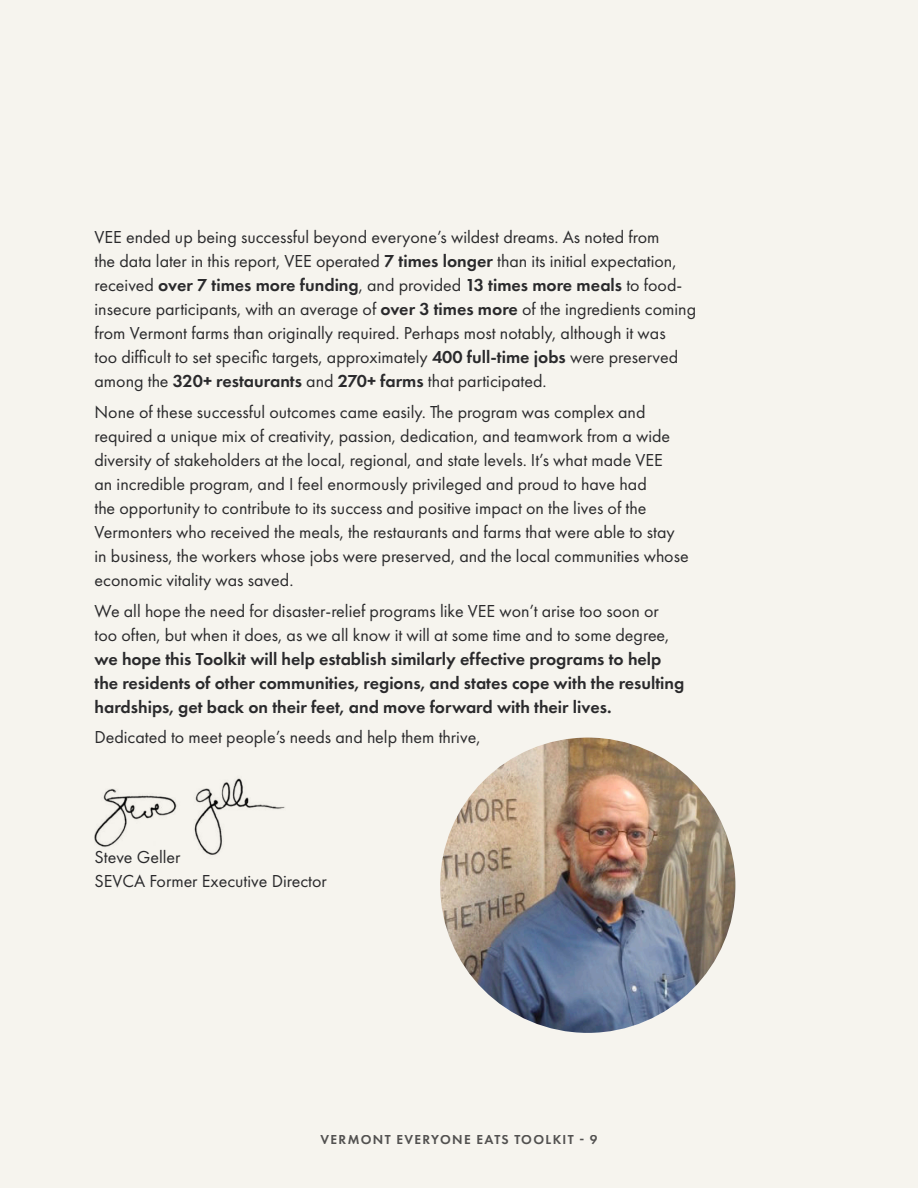
<style>
.page{position:relative;width:918px;height:1188px;background:#f6f4ee}
.page>*{position:absolute;margin:0;border:0;box-sizing:border-box;transform-origin:0 0}
.Body{font:18px/24px "Futura PT";color:#2a2a2c}
.Body-2{font:600 18px/24px "Futura PT";color:#2a2a2c}
.t1{font:600 13.5px "Futura PT";letter-spacing:.1em;color:#555556}
.s1{font-weight:600}
.s2{font-weight:400}
</style>
<div class="page">
<img style="left:440px;top:738px;width:295px;height:295px;border-radius:148px">
<img style="left:94px;top:778px;width:191px;height:77px">
<p class="Body" style="left:94px;top:225px;width:603px">VEE ended up being successful beyond everyone’s wildest dreams. As noted from<br>the data later in this report, VEE operated <span class="s1">7 times longer</span> than its initial expectation, received <span class="s1">over 7 times more funding</span>, and provided <span class="s1">13 times more meals</span> to food&shy;insecure participants, with an average of <span class="s1">over 3 times more</span> of the ingredients coming from Vermont farms than originally required. Perhaps most notably, although it was<br>too difficult to set specific targets, approximately <span class="s1">400 full-time jobs</span> were preserved among the <span class="s1">320+ restaurants</span> and <span class="s1">270+ farms</span> that participated.</p>
<p class="Body" style="left:94px;top:400px;width:596px">None of these successful outcomes came easily. The program was complex and required a unique mix of creativity, passion, dedication, and teamwork from a wide diversity of stakeholders at the local, regional, and state levels. It’s what made VEE<br>an incredible program, and I feel enormously privileged and proud to have had<br>the opportunity to contribute to its success and positive impact on the lives of the Vermonters who received the meals, the restaurants and farms that were able to stay in business, the workers whose jobs were preserved, and the local communities whose economic vitality was saved.</p>
<p class="Body-2" style="left:94px;top:599px;width:591px"><span class="s2">We all hope the need for disaster-relief programs like VEE won’t arise too soon or too often, but when it does, as we all know it will at some time and to some degree, </span>we hope this Toolkit will help establish similarly effective programs to help the residents of other communities, regions, and states cope with the resulting hardships, get back on their feet, and move forward with their lives.</p>
<p class="Body" style="left:94px;top:725px;width:387px">Dedicated to meet people’s needs and help them thrive,</p>
<p class="Body" style="left:94px;top:845px;width:234px">Steve Geller<br>SEVCA Former Executive Director</p>
<p class="t1" style="left:321px;top:1131px;width:278px">VERMONT EVERYONE EATS TOOLKIT - 9</p>
</div>
